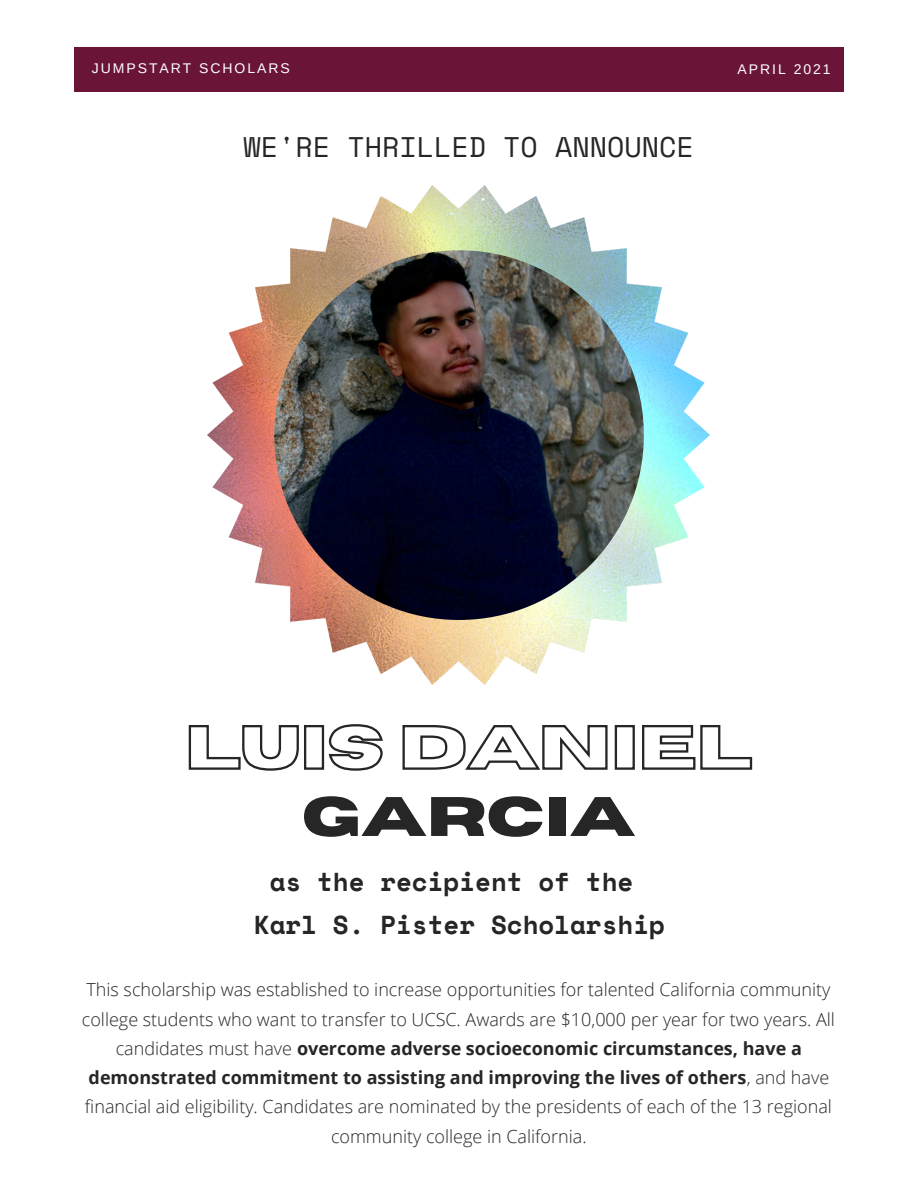
<style>
.page{position:relative;width:918px;height:1188px;background:#fff}
.page>*{position:absolute;margin:0;border:0;box-sizing:border-box;transform-origin:0 0}
.t1{font:700 55.5px "Horizon";color:#262626}
.t2{font:28.35px "Space Mono";color:#262626}
.t3{font:700 25.8px "Space Mono";color:#262626}
.t4{font:300 18px/29.2px "Open Sans";color:#262626;text-align:center}
.t5{font:13.95px "Arimo";letter-spacing:.14em;color:#fefefe}
.s1{font-weight:700}
</style>
<div class="page">
<img style="left:208px;top:185px;width:502px;height:500px">
<img style="left:274px;top:250px;width:370px;height:370px;border-radius:50%">
<svg style="left:188px;top:724px;width:565px;height:47px"></svg>
<div style="left:74px;top:47px;width:770px;height:45px;background:#6a1438"></div>
<p class="t5" style="left:92px;top:61px;width:200px">JUMPSTART SCHOLARS</p>
<p class="t5" style="left:738px;top:62px;width:95px">APRIL 2021</p>
<p class="t2" style="left:244px;top:125px;width:452px">WE'RE THRILLED TO ANNOUNCE</p>
<p class="t1" style="left:302px;top:790px;width:335px">GARCIA</p>
<p class="t3" style="left:270px;top:862px;width:365px">as the recipient of the</p>
<p class="t3" style="left:254px;top:905px;width:413px">Karl S. Pister Scholarship</p>
<p class="t4" style="left:82px;top:975px;width:755px">This scholarship was established to increase opportunities for talented California community college students who want to transfer to UCSC. Awards are $10,000 per year for two years. All candidates must have <span class="s1">overcome adverse socioeconomic circumstances, have a demonstrated commitment to assisting and improving the lives of others</span>, and have financial aid eligibility. Candidates are nominated by the presidents of each of the 13 regional community college in California.</p>
</div>
